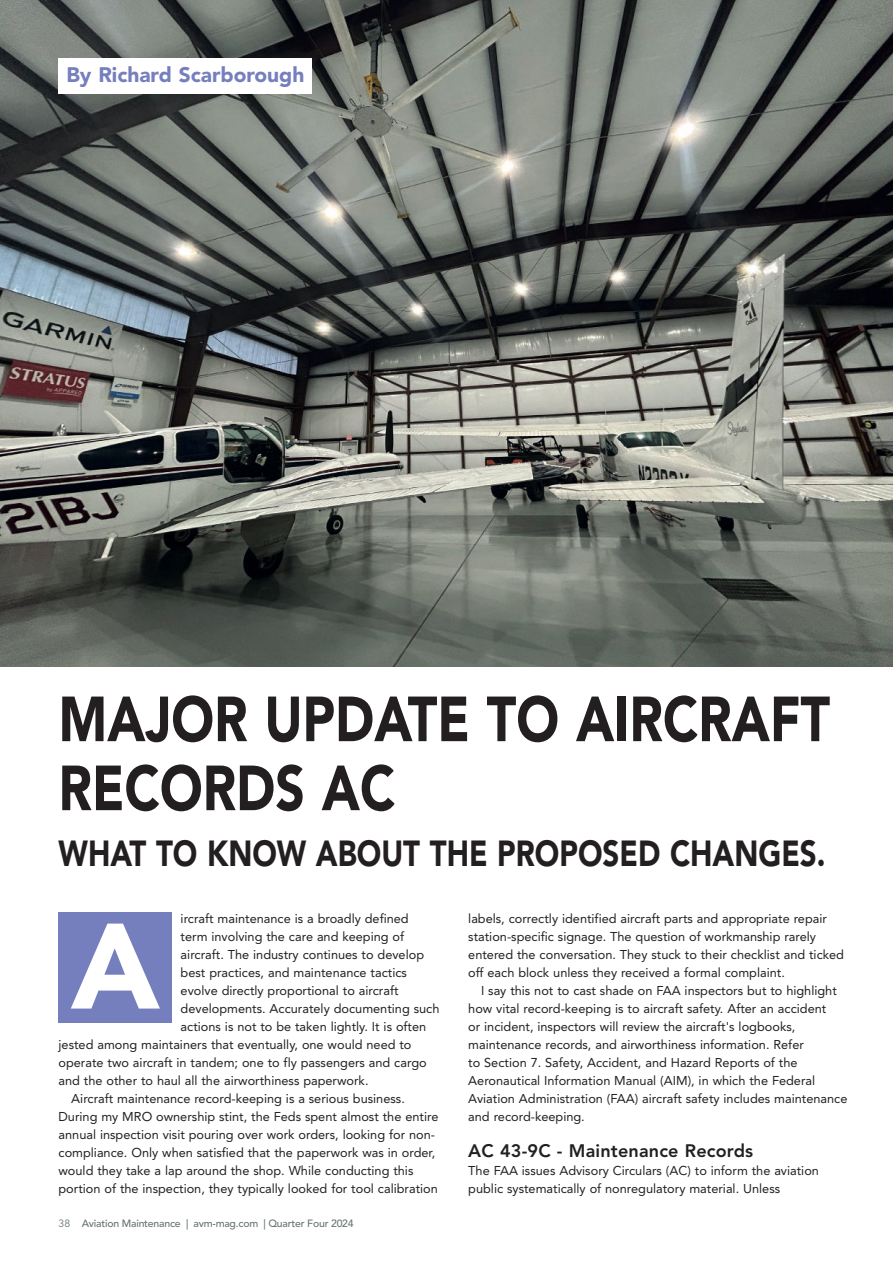
<style>
.page{position:relative;width:893px;height:1263px;background:#fff}
.page>*{position:absolute;margin:0;border:0;box-sizing:border-box;transform-origin:0 0}
.t1{font:900 120px "Avenir LT Std";color:#fff}
.t2{font:900 63px/69px "Avenir LT Std";color:#231f20;scale:.82 1}
.t3{font:900 36px "Avenir LT Std";color:#231f20;scale:.82 1}
.t4{font:900 20.85px "Avenir LT Std";color:#757fbd}
.t5{font:800 18px "Avenir LT Std";letter-spacing:.01em;color:#231f20}
.t6{font:12.75px/18px "Avenir LT Std";color:#231f20}
.t7{font:500 10.5px "Avenir LT Std";letter-spacing:-.02em;color:#667672}
.s1{font-weight:400}
</style>
<div class="page">
<img style="left:0;top:0;width:893px;height:666px">
<div style="left:59px;top:59px;width:253px;height:35px;background:#fff"></div>
<div style="left:59px;top:912px;width:113px;height:111px;background:#757fbd"></div>
<h3 class="t4" style="left:66px;top:66px;width:240px">By Richard Scarborough</h3>
<h2 class="t2" style="left:59px;top:690px;width:942px">MAJOR UPDATE TO AIRCRAFT<br>RECORDS AC</h2>
<h3 class="t3" style="left:59px;top:839px;width:937px">WHAT TO KNOW ABOUT THE PROPOSED CHANGES.</h3>
<p class="t6" style="left:181px;top:910px;width:230px">ircraft maintenance is a broadly defined</p>
<p class="t6" style="left:181px;top:928px;width:225px">term involving the care and keeping of</p>
<p class="t6" style="left:181px;top:946px;width:245px">aircraft. The industry continues to develop</p>
<p class="t6" style="left:181px;top:964px;width:228px">best practices, and maintenance tactics</p>
<p class="t6" style="left:181px;top:982px;width:219px">evolve directly proportional to aircraft</p>
<p class="t6" style="left:181px;top:1000px;width:260px">developments. Accurately documenting such</p>
<p class="t6" style="left:181px;top:1018px;width:247px">actions is not to be taken lightly. It is often</p>
<p class="t6" style="left:59px;top:1036px;width:354px">jested among maintainers that eventually, one would need to</p>
<p class="t6" style="left:59px;top:1054px;width:370px">operate two aircraft in tandem; one to fly passengers and cargo</p>
<p class="t6" style="left:59px;top:1072px;width:311px">and the other to haul all the airworthiness paperwork.</p>
<p class="t6" style="left:71px;top:1090px;width:335px">Aircraft maintenance record-keeping is a serious business.</p>
<p class="t6" style="left:59px;top:1108px;width:381px">During my MRO ownership stint, the Feds spent almost the entire</p>
<p class="t6" style="left:59px;top:1126px;width:378px">annual inspection visit pouring over work orders, looking for non-</p>
<p class="t6" style="left:59px;top:1144px;width:378px">compliance. Only when satisfied that the paperwork was in order,</p>
<p class="t6" style="left:59px;top:1162px;width:356px">would they take a lap around the shop. While conducting this</p>
<p class="t6" style="left:59px;top:1180px;width:381px">portion of the inspection, they typically looked for tool calibration</p>
<h1 class="t1" style="left:71px;top:918px;width:90px">A</h1>
<p class="t7" style="left:59px;top:1219px;width:297px"><span class="s1">38</span> Aviation Maintenance | avm-mag.com | Quarter Four 2024</p>
<p class="t6" style="left:468px;top:910px;width:377px">labels, correctly identified aircraft parts and appropriate repair station-specific signage. The question of workmanship rarely entered the conversation. They stuck to their checklist and ticked off each block unless they received a formal complaint.</p>
<p class="t6" style="left:468px;top:982px;width:381px;text-indent:13px">I say this not to cast shade on FAA inspectors but to highlight how vital record-keeping is to aircraft safety. After an accident<br>or incident, inspectors will review the aircraft's logbooks, maintenance records, and airworthiness information. Refer<br>to Section 7. Safety, Accident, and Hazard Reports of the Aeronautical Information Manual (AIM), in which the Federal Aviation Administration (FAA) aircraft safety includes maintenance and record-keeping.</p>
<h3 class="t5" style="left:468px;top:1143px;width:287px">AC 43-9C - Maintenance Records</h3>
<p class="t6" style="left:468px;top:1162px;width:352px">The FAA issues Advisory Circulars (AC) to inform the aviation public systematically of nonregulatory material. Unless</p>
</div>
